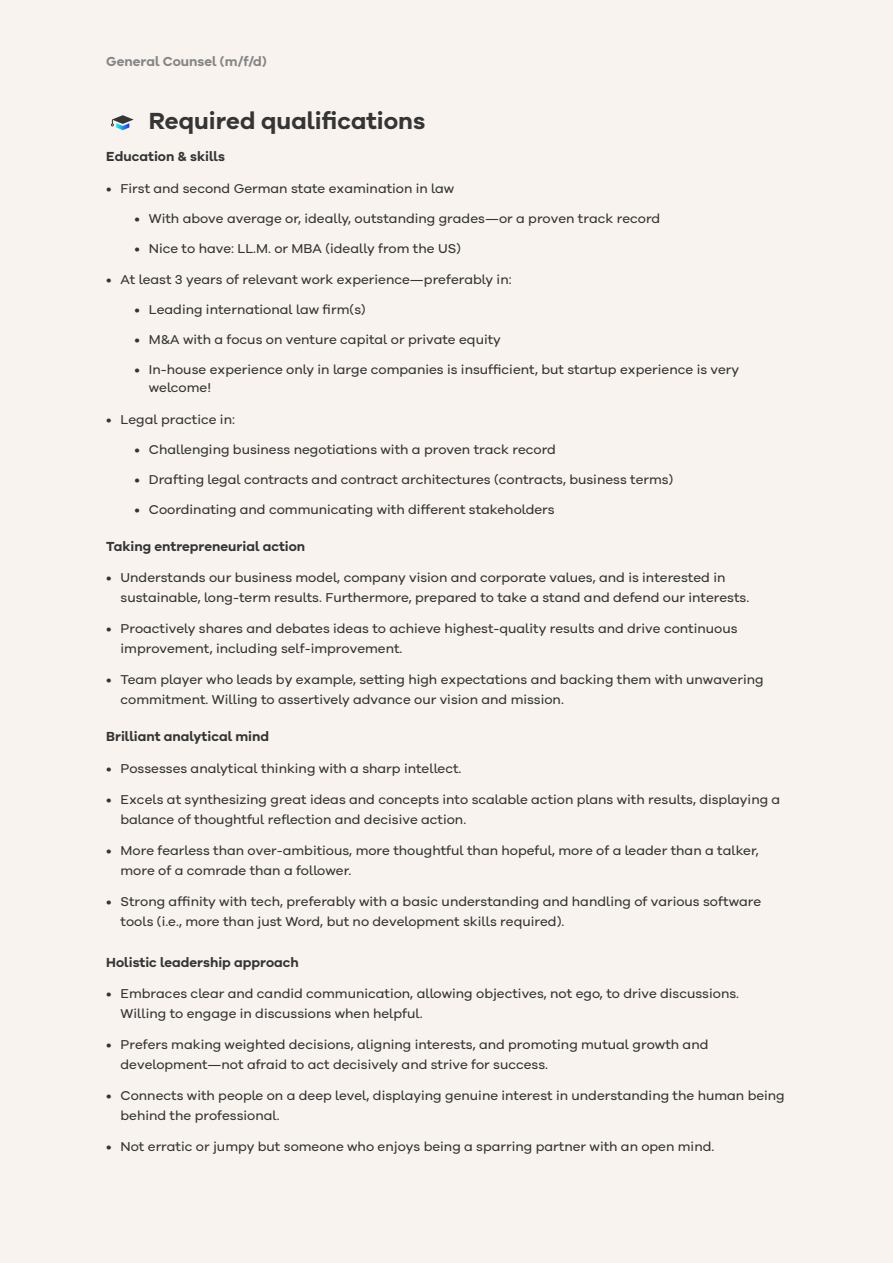
<style>
.page{position:relative;width:893px;height:1263px;background:#f8f3ee}
.page>*{position:absolute;margin:0;border:0;box-sizing:border-box;transform-origin:0 0}
.t1{font:700 24px "Hiro Grotesque";color:#353535}
.t2{font:13.5px/19.5px "Hiro Grotesque";color:#353535}
.t3{font:700 13.5px "Hiro Grotesque";color:#353535}
.t4{font:700 13.5px "Hiro Grotesque";color:#858585}
</style>
<div class="page">
<svg style="left:111px;top:115px;width:23px;height:15px"></svg>
<p class="t4" style="left:106px;top:53px;width:162px">General Counsel (m/f/d)</p>
<h1 class="t1" style="left:149px;top:106px;width:278px">Required qualifications</h1>
<p class="t3" style="left:106px;top:149px;width:120px">Education &amp; skills</p>
<p class="t2" style="left:106px;top:178px;width:350px">• First and second German state examination in law</p>
<p class="t2" style="left:135px;top:208px;width:527px">• With above average or, ideally, outstanding grades—or a proven track record</p>
<p class="t2" style="left:135px;top:238px;width:328px">• Nice to have: LL.M. or MBA (ideally from the US)</p>
<p class="t2" style="left:106px;top:270px;width:407px">• At least 3 years of relevant work experience—preferably in:</p>
<p class="t2" style="left:135px;top:300px;width:233px">• Leading international law firm(s)</p>
<p class="t2" style="left:135px;top:330px;width:368px">• M&amp;A with a focus on venture capital or private equity</p>
<p class="t2" style="left:149px;top:361px;width:592px;line-height:18px;text-indent:-14px">• In-house experience only in large companies is insufficient, but startup experience is very welcome!</p>
<p class="t2" style="left:106px;top:409px;width:130px">• Legal practice in:</p>
<p class="t2" style="left:135px;top:439px;width:423px">• Challenging business negotiations with a proven track record</p>
<p class="t2" style="left:135px;top:469px;width:540px">• Drafting legal contracts and contract architectures (contracts, business terms)</p>
<p class="t2" style="left:135px;top:499px;width:422px">• Coordinating and communicating with different stakeholders</p>
<p class="t3" style="left:106px;top:538px;width:200px">Taking entrepreneurial action</p>
<p class="t2" style="left:121px;top:567px;width:630px;text-indent:-14px">• Understands our business model, company vision and corporate values, and is interested in sustainable, long-term results. Furthermore, prepared to take a stand and defend our interests.</p>
<p class="t2" style="left:121px;top:618px;width:619px;text-indent:-14px">• Proactively shares and debates ideas to achieve highest-quality results and drive continuous improvement, including self-improvement.</p>
<p class="t2" style="left:121px;top:669px;width:645px;text-indent:-14px">• Team player who leads by example, setting high expectations and backing them with unwavering commitment. Willing to assertively advance our vision and mission.</p>
<p class="t3" style="left:106px;top:729px;width:164px">Brilliant analytical mind</p>
<p class="t2" style="left:106px;top:758px;width:357px">• Possesses analytical thinking with a sharp intellect.</p>
<p class="t2" style="left:121px;top:790px;width:661px;text-indent:-14px">• Excels at synthesizing great ideas and concepts into scalable action plans with results, displaying a balance of thoughtful reflection and decisive action.</p>
<p class="t2" style="left:121px;top:841px;width:640px;text-indent:-14px">• More fearless than over-ambitious, more thoughtful than hopeful, more of a leader than a talker, more of a comrade than a follower.</p>
<p class="t2" style="left:121px;top:892px;width:642px;text-indent:-14px">• Strong affinity with tech, preferably with a basic understanding and handling of various software tools (i.e., more than just Word, but no development skills required).</p>
<p class="t3" style="left:106px;top:954px;width:194px">Holistic leadership approach</p>
<p class="t2" style="left:121px;top:984px;width:620px;text-indent:-14px">• Embraces clear and candid communication, allowing objectives, not ego, to drive discussions.<br>Willing to engage in discussions when helpful.</p>
<p class="t2" style="left:121px;top:1035px;width:589px;text-indent:-14px">• Prefers making weighted decisions, aligning interests, and promoting mutual growth and development—not afraid to act decisively and strive for success.</p>
<p class="t2" style="left:121px;top:1086px;width:666px;text-indent:-14px">• Connects with people on a deep level, displaying genuine interest in understanding the human being behind the professional.</p>
<p class="t2" style="left:106px;top:1137px;width:610px">• Not erratic or jumpy but someone who enjoys being a sparring partner with an open mind.</p>
</div>
